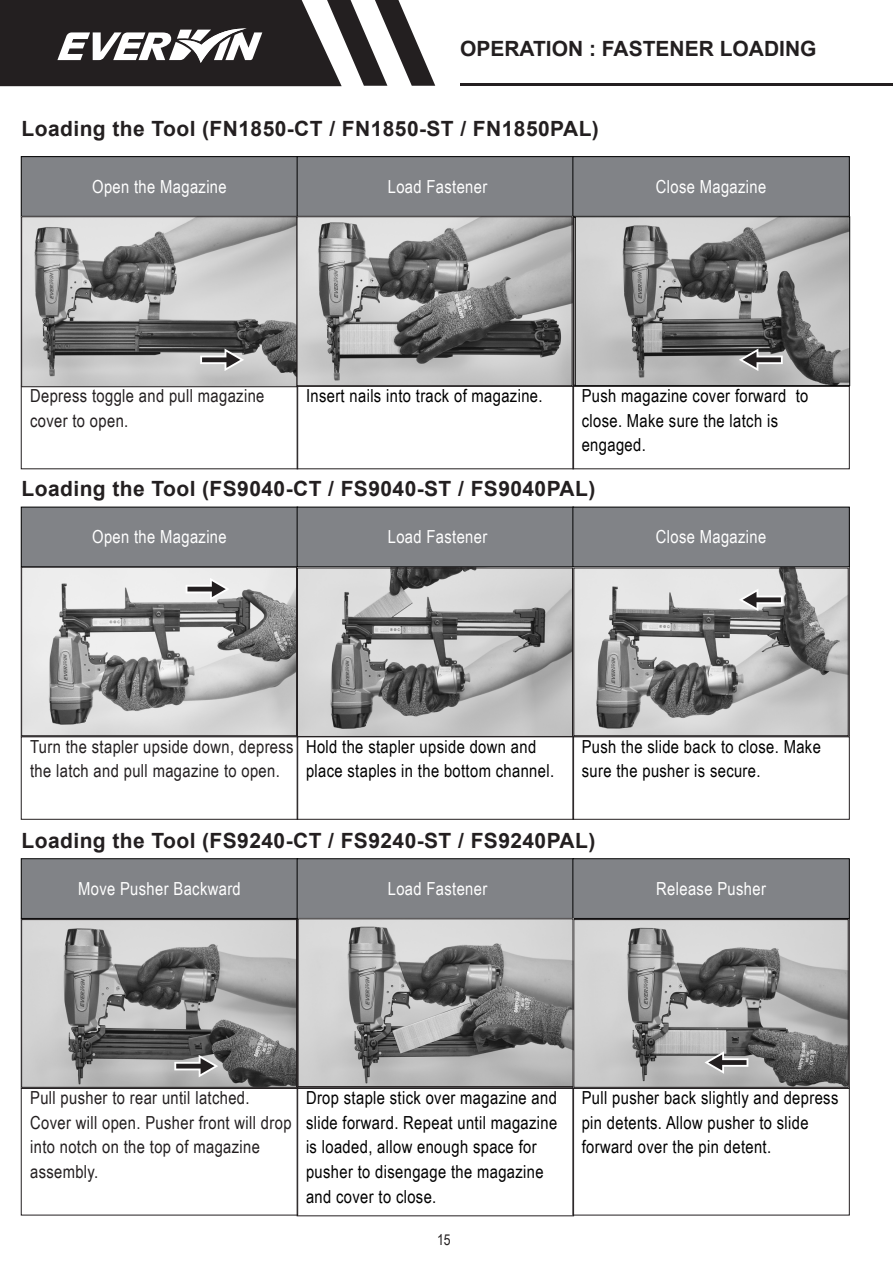
<style>
.page{position:relative;width:893px;height:1263px;background:#fff}
.page>*{position:absolute;margin:0;border:0;box-sizing:border-box;transform-origin:0 0}
.t1{font:700 21px "Arial";letter-spacing:.02em;color:#231f20}
.t2{font:700 21px "Arial";color:#231f20}
.t3{font:18px/24.6px "Arial Narrow";letter-spacing:.02em;color:#000}
.t4{font:18px/24.6px "Arial Narrow";letter-spacing:.02em;color:#231f20}
.t5{font:18px "Arial Narrow";letter-spacing:.02em;color:#fff}
.t6{font:15px "Arial Narrow";color:#231f20}
</style>
<div class="page">
<div style="left:21px;top:157px;width:277px;height:59px;background:#818387"></div>
<div style="left:21px;top:156px;width:277px;height:61px;border:1px solid #030303"></div>
<div style="left:21px;top:507px;width:277px;height:60px;background:#818387"></div>
<div style="left:21px;top:507px;width:277px;height:60px;border:1px solid #030303"></div>
<div style="left:21px;top:859px;width:277px;height:59px;background:#818387"></div>
<div style="left:21px;top:858px;width:277px;height:61px;border:1px solid #030303"></div>
<div style="left:21px;top:736px;width:277px;height:84px;border:1px solid #231f20"></div>
<div style="left:21px;top:1088px;width:277px;height:127px;border:1px solid #231f20"></div>
<div style="left:297px;top:157px;width:277px;height:59px;background:#818387"></div>
<div style="left:297px;top:156px;width:277px;height:61px;border:1px solid #030303"></div>
<div style="left:297px;top:507px;width:277px;height:60px;background:#818387"></div>
<div style="left:297px;top:507px;width:277px;height:60px;border:1px solid #030303"></div>
<div style="left:297px;top:859px;width:277px;height:59px;background:#818387"></div>
<div style="left:297px;top:858px;width:277px;height:61px;border:1px solid #030303"></div>
<div style="left:297px;top:736px;width:277px;height:84px;border:1px solid #231f20"></div>
<div style="left:297px;top:1088px;width:277px;height:128px;border:1px solid #231f20"></div>
<div style="left:573px;top:157px;width:276px;height:59px;background:#818387"></div>
<div style="left:572px;top:156px;width:278px;height:61px;border:1px solid #030303"></div>
<div style="left:573px;top:507px;width:276px;height:60px;background:#818387"></div>
<div style="left:572px;top:507px;width:278px;height:60px;border:1px solid #030303"></div>
<div style="left:573px;top:859px;width:276px;height:59px;background:#818387"></div>
<div style="left:572px;top:858px;width:278px;height:61px;border:1px solid #030303"></div>
<div style="left:572px;top:386px;width:278px;height:83px;border:1px solid #231f20"></div>
<div style="left:572px;top:736px;width:278px;height:84px;border:1px solid #231f20"></div>
<div style="left:572px;top:1088px;width:278px;height:127px;border:1px solid #231f20"></div>
<svg style="left:0;top:0;width:435px;height:86px"></svg>
<img style="left:575px;top:570px;width:272px;height:164px">
<div style="left:573px;top:568px;width:276px;height:168px;border:1px solid #231f20"></div>
<img style="left:23px;top:919px;width:824px;height:168px">
<div style="left:573px;top:919px;width:276px;height:169px;border:1px solid #231f20"></div>
<img style="left:23px;top:218px;width:549px;height:169px">
<div style="left:297px;top:216px;width:275px;height:170px;border:1px solid #231f20"></div>
<img style="left:577px;top:218px;width:271px;height:166px">
<div style="left:575px;top:216px;width:275px;height:170px;border:1px solid #030303"></div>
<div style="left:21px;top:216px;width:276px;height:171px;border:1px solid #231f20"></div>
<img style="left:23px;top:567px;width:549px;height:168px">
<div style="left:21px;top:567px;width:276px;height:169px;border:1px solid #231f20"></div>
<div style="left:297px;top:568px;width:276px;height:169px;border:1px solid #231f20"></div>
<div style="left:21px;top:919px;width:276px;height:169px;border:1px solid #231f20"></div>
<div style="left:298px;top:918px;width:275px;height:169px;border:1px solid #231f20"></div>
<svg style="left:198px;top:345px;width:47px;height:29px"></svg>
<svg style="left:184px;top:574px;width:47px;height:30px"></svg>
<svg style="left:172px;top:1051px;width:48px;height:30px"></svg>
<svg style="left:737px;top:345px;width:48px;height:29px"></svg>
<svg style="left:737px;top:585px;width:48px;height:29px"></svg>
<svg style="left:703px;top:1048px;width:47px;height:29px"></svg>
<hr style="left:460px;top:83px;width:433px;height:3px;background:#231f20">
<p class="t2" style="left:460px;top:34px;width:358px">OPERATION : FASTENER LOADING</p>
<p class="t1" style="left:22px;top:114px;width:579px">Loading the Tool (FN1850-CT / FN1850-ST / FN1850PAL)</p>
<p class="t5" style="left:92px;top:173px;width:136px">Open the Magazine</p>
<p class="t5" style="left:388px;top:173px;width:101px">Load Fastener</p>
<p class="t5" style="left:656px;top:173px;width:112px">Close Magazine</p>
<p class="t4" style="left:30px;top:383px;width:236px">Depress toggle and pull magazine cover to open.</p>
<p class="t3" style="left:306px;top:383px;width:238px">Insert nails into track of magazine.</p>
<p class="t3" style="left:582px;top:383px;width:228px">Push magazine cover forward to close. Make sure the latch is engaged.</p>
<p class="t1" style="left:22px;top:474px;width:575px">Loading the Tool (FS9040-CT / FS9040-ST / FS9040PAL)</p>
<p class="t5" style="left:92px;top:524px;width:136px">Open the Magazine</p>
<p class="t5" style="left:388px;top:524px;width:101px">Load Fastener</p>
<p class="t5" style="left:656px;top:524px;width:112px">Close Magazine</p>
<p class="t4" style="left:30px;top:733px;width:265px">Turn the stapler upside down, depress the latch and pull magazine to open.</p>
<p class="t3" style="left:306px;top:733px;width:250px">Hold the stapler upside down and place staples in the bottom channel.</p>
<p class="t3" style="left:582px;top:733px;width:241px">Push the slide back to close. Make sure the pusher is secure.</p>
<p class="t1" style="left:22px;top:826px;width:575px">Loading the Tool (FS9240-CT / FS9240-ST / FS9240PAL)</p>
<p class="t5" style="left:78px;top:875px;width:164px">Move Pusher Backward</p>
<p class="t5" style="left:388px;top:875px;width:101px">Load Fastener</p>
<p class="t5" style="left:656px;top:875px;width:111px">Release Pusher</p>
<p class="t4" style="left:30px;top:1085px;width:263px">Pull pusher to rear until latched.<br>Cover will open. Pusher front will drop into notch on the top of magazine assembly.</p>
<p class="t3" style="left:306px;top:1085px;width:253px">Drop staple stick over magazine and slide forward. Repeat until magazine is loaded, allow enough space for pusher to disengage the magazine and cover to close.</p>
<p class="t6" style="left:437px;top:1228px;width:15px">15</p>
<p class="t3" style="left:582px;top:1085px;width:258px">Pull pusher back slightly and depress pin detents. Allow pusher to slide forward over the pin detent.</p>
</div>
